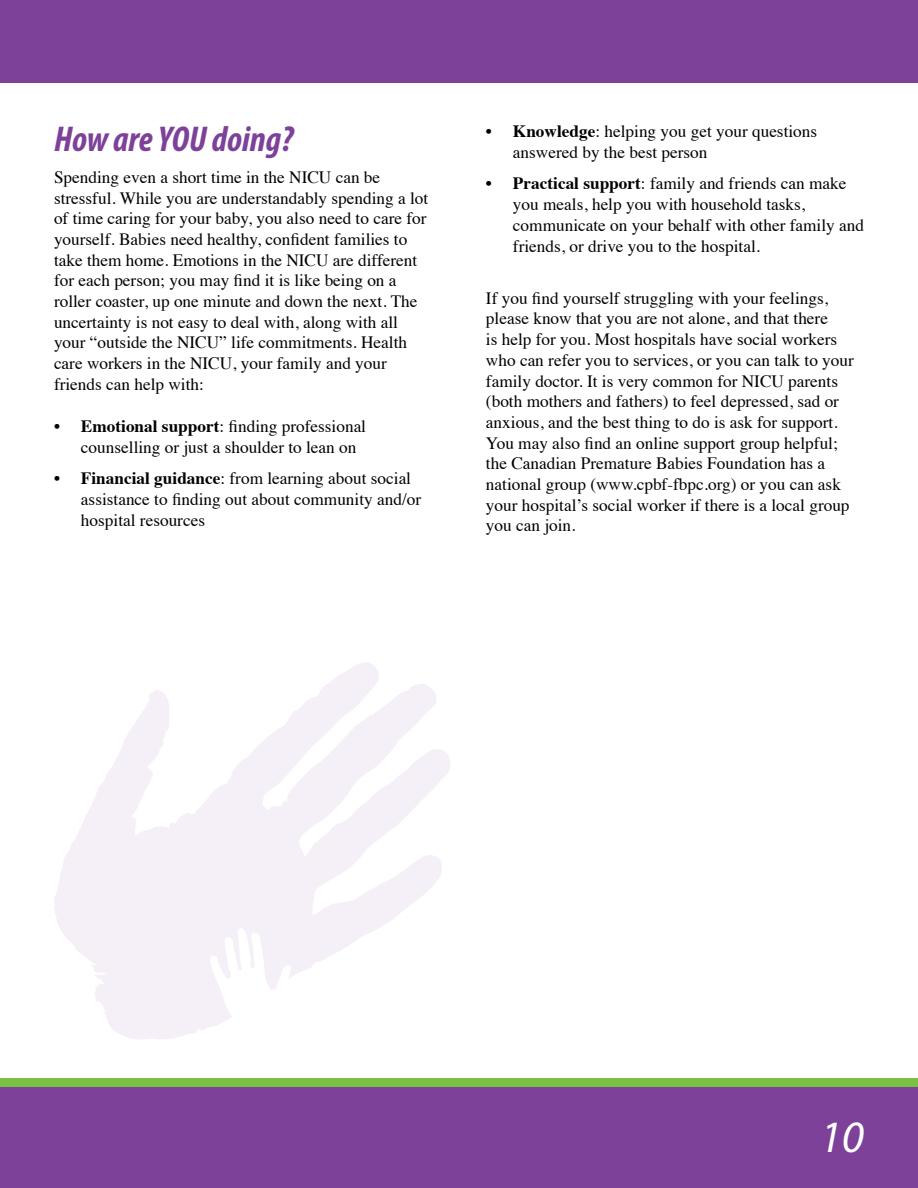
<style>
.page{position:relative;width:918px;height:1188px;background:#fff}
.page>*{position:absolute;margin:0;border:0;box-sizing:border-box;transform-origin:0 0}
.t1{font:italic 45px "Myriad Pro";color:#fff}
.t2{font:italic 700 condensed 36px "Myriad Pro";color:#7d4199}
.t3{font:17.25px/20.7px "Times";color:#000}
.s1{font-weight:700}
</style>
<div class="page">
<div style="left:0;top:0;width:918px;height:82px;background:#7d4199"></div>
<div style="left:0;top:1082px;width:918px;height:106px;background:#7d4199"></div>
<div style="left:0;top:1078px;width:918px;height:8px;background:#7ac143"></div>
<svg style="left:54px;top:662px;width:396px;height:377px;fill:#f5f1f7"></svg>
<h2 class="t2" style="left:54px;top:117px;width:241px">How are YOU doing?</h2>
<p class="t3" style="left:54px;top:165px;width:376px">Spending even a short time in the NICU can be stressful. While you are understandably spending a lot of time caring for your baby, you also need to care for yourself. Babies need healthy, confident families to take them home. Emotions in the NICU are different for each person; you may find it is like being on a roller coaster, up one minute and down the next. The uncertainty is not easy to deal with, along with all your “outside the NICU” life commitments. Health care workers in the NICU, your family and your friends can help with:</p>
<p class="t3" style="left:81px;top:415px;width:287px;text-indent:-27px">• <span class="s1">Emotional support</span>: finding professional counselling or just a shoulder to lean on</p>
<p class="t3" style="left:81px;top:467px;width:342px;text-indent:-27px">• <span class="s1">Financial guidance</span>: from learning about social assistance to finding out about community and/or hospital resources</p>
<p class="t3" style="left:513px;top:120px;width:306px;text-indent:-27px">• <span class="s1">Knowledge</span>: helping you get your questions answered by the best person</p>
<p class="t3" style="left:513px;top:172px;width:353px;text-indent:-27px">• <span class="s1">Practical support</span>: family and friends can make you meals, help you with household tasks, communicate on your behalf with other family and friends, or drive you to the hospital.</p>
<p class="t3" style="left:486px;top:286px;width:369px">If you find yourself struggling with your feelings, please know that you are not alone, and that there<br>is help for you. Most hospitals have social workers who can refer you to services, or you can talk to your family doctor. It is very common for NICU parents (both mothers and fathers) to feel depressed, sad or anxious, and the best thing to do is ask for support.<br>You may also find an online support group helpful; the Canadian Premature Babies Foundation has a national group (www.cpbf-fbpc.org) or you can ask your hospital’s social worker if there is a local group you can join.</p>
<h1 class="t1" style="left:820px;top:1109px;width:46px">10</h1>
</div>
